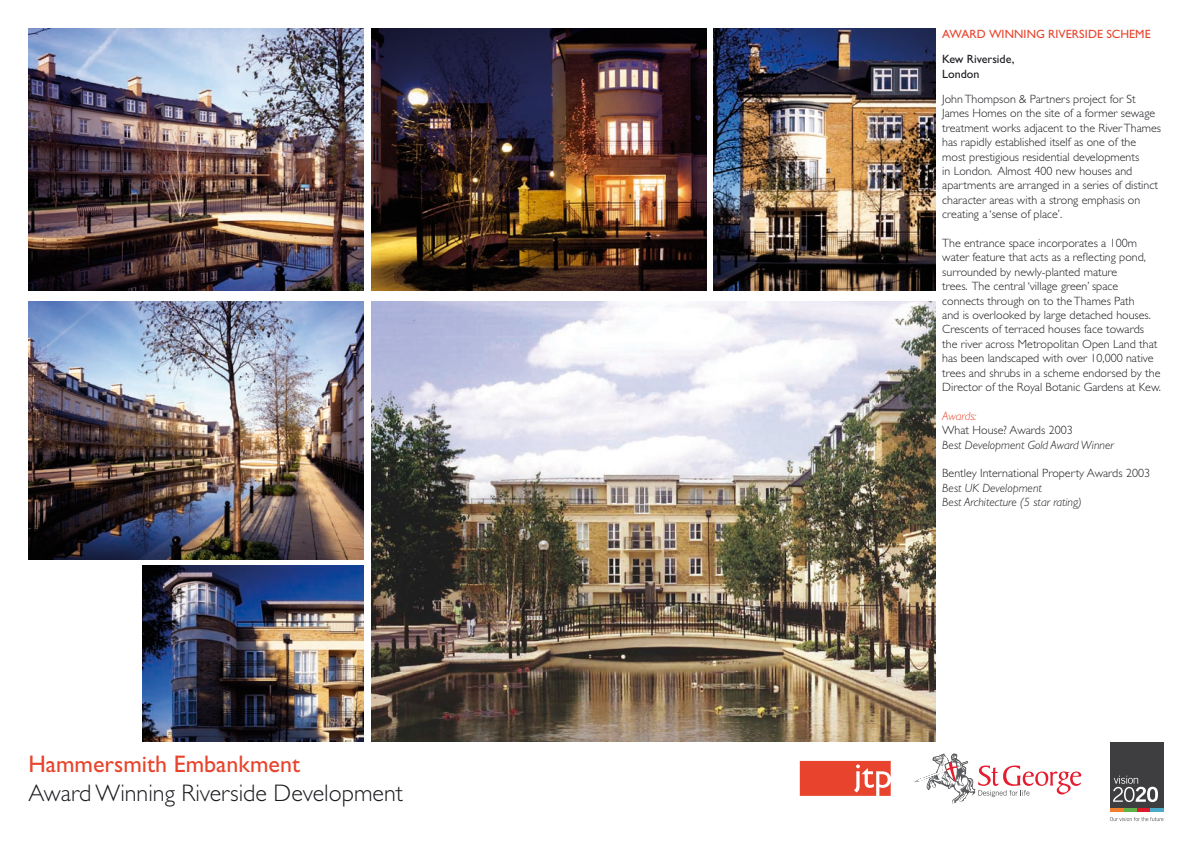
<style>
.page{position:relative;width:1192px;height:842px;background:#fff}
.page>*{position:absolute;margin:0;border:0;box-sizing:border-box;transform-origin:0 0}
.t1{font:300 24px "Gill Sans";color:#1b1c20}
.t2{font:24px "Gill Sans";color:#e8442d}
.t3{font:300 12px/14.4px "Gill Sans";color:#1b1c20}
.t4{font:italic 300 12px/14.4px "Gill Sans";color:#1b1c20}
.t5{font:12px "Gill Sans";letter-spacing:.005em;color:#e8442d}
.t6{font:12px/14.4px "Gill Sans";color:#1b1c20}
.t7{font:italic 300 12px "Gill Sans";color:#e8442d}
</style>
<div class="page">
<img style="left:143px;top:566px;width:221px;height:175px">
<img style="left:371px;top:28px;width:336px;height:262px">
<img style="left:28px;top:28px;width:336px;height:262px">
<img style="left:28px;top:302px;width:336px;height:257px">
<img style="left:371px;top:302px;width:564px;height:439px">
<img style="left:714px;top:28px;width:221px;height:262px">
<svg style="left:800px;top:761px;width:91px;height:35px;background:#ea5844"></svg>
<svg style="left:915px;top:753px;width:166px;height:50px"></svg>
<div style="left:1110px;top:742px;width:54px;height:70px;background:#3e3e40"></div>
<hr style="left:1150px;top:809px;width:14px;height:3px;background:#49aaca">
<svg style="left:1113px;top:776px;width:45px;height:26px"></svg>
<svg style="left:1110px;top:809px;width:53px;height:12px"></svg>
<h1 class="t2" style="left:28px;top:750px;width:273px">Hammersmith Embankment</h1>
<h1 class="t1" style="left:28px;top:779px;width:376px">Award Winning Riverside Development</h1>
<p class="t5" style="left:942px;top:27px;width:179px">Award winn ing Riverside Scheme</p>
<p class="t6" style="left:942px;top:52px;width:74px">Kew Riverside,<br>London</p>
<p class="t3" style="left:942px;top:92px;width:220px">John Thompson &amp; Partners project for St James Homes on the site of a former sewage treatment works adjacent to the River Thames has rapidly established itself as one of the most prestigious residential developments<br>in London. Almost 400 new houses and apartments are arranged in a series of distinct character areas with a strong emphasis on creating a ‘sense of place’.</p>
<p class="t3" style="left:942px;top:236px;width:220px">The entrance space incorporates a 100m water feature that acts as a reflecting pond, surrounded by newly-planted mature<br>trees. The central ‘village green’ space connects through on to the Thames Path<br>and is overlooked by large detached houses.<br>Crescents of terraced houses face towards the river across Metropolitan Open Land that has been landscaped with over 10,000 native trees and shrubs in a scheme endorsed by the Director of the Royal Botanic Gardens at Kew.</p>
<p class="t7" style="left:942px;top:409px;width:36px">Awards:</p>
<p class="t3" style="left:942px;top:423px;width:132px">What House? Awards 2003</p>
<p class="t4" style="left:942px;top:437px;width:173px">Best Development Gold Award Winner</p>
<p class="t3" style="left:942px;top:466px;width:209px">Bentley International Property Awards 2003</p>
<p class="t4" style="left:942px;top:481px;width:141px">Best UK Development<br>Best Architecture (5 star rating)</p>
</div>
